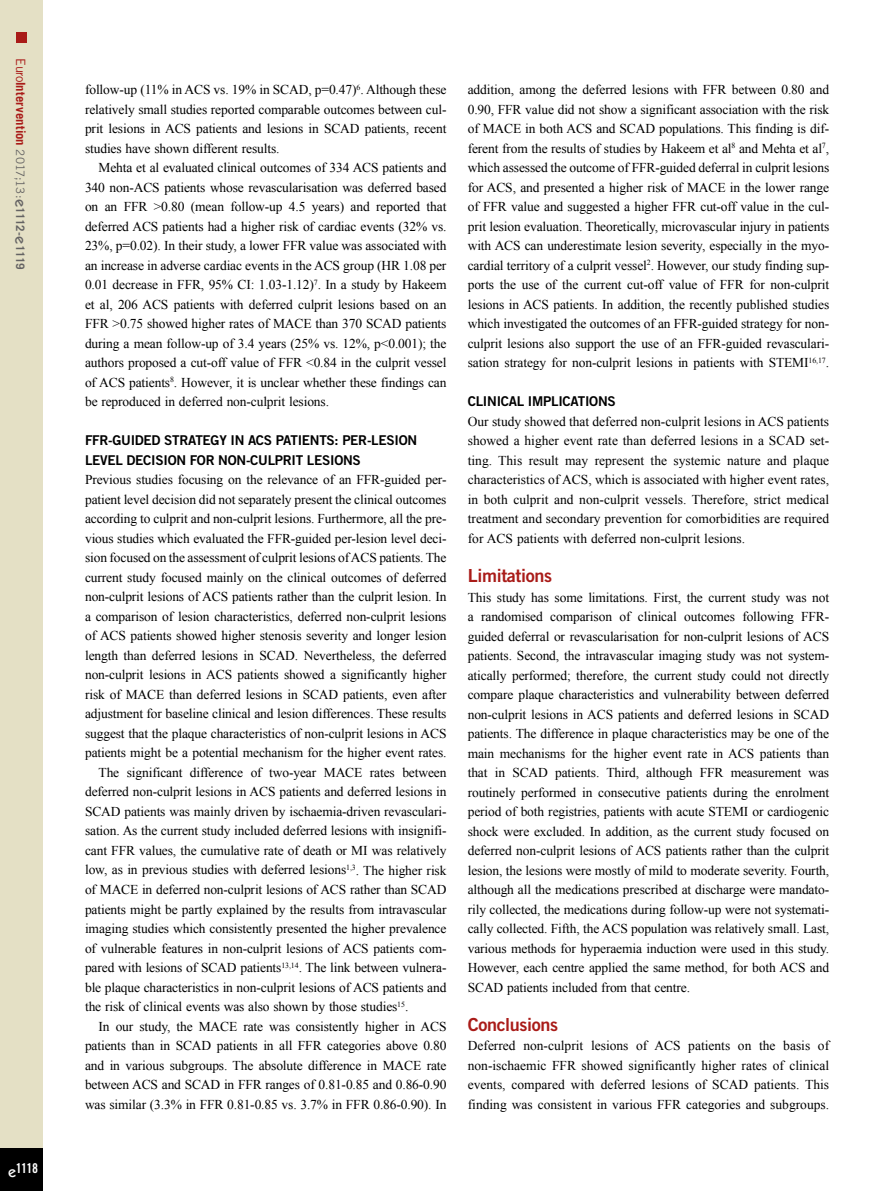
<style>
.page{position:relative;width:893px;height:1191px;background:#fff}
.page>*{position:absolute;margin:0;border:0;box-sizing:border-box;transform-origin:0 0}
.t1{font:18px "Trade Gothic LT Std Bd 2";letter-spacing:-.02em;color:#a91b18}
.t2{font:15px "Trade Gothic LT Std Bd Cn 20";color:#fff}
.t3{font:13.5px/19.5px "Times New Roman";letter-spacing:-.01em;color:#000;text-align:justify}
.t4{font:13.5px/19.5px "Trade Gothic LT Std Bd 2";letter-spacing:-.02em;color:#000}
.t5{font:13.5px "Trade Gothic LT Std Bd Cn 20";color:#fff}
.t6{font:700 12.75px "Trade Gothic LT Std";letter-spacing:.005em;color:#a91b18}
.t7{font:700 11.7px "Trade Gothic LT Std";color:#646363}
.s1{font-weight:400}
.s2{font-weight:400;font-size:11.7px;color:#646363}
.s3{font-family:"ITC Kabel Std";font-weight:500;font-size:15px;color:#646363}
.s4{font-size:11.7px;color:#646363}
.s5{font-family:"ITC Kabel Std";font-weight:500;font-size:15px}
</style>
<div class="page">
<div style="left:0;top:0;width:43px;height:1191px;background:#e4e0c5"></div>
<div style="left:0;top:1148px;width:43px;height:43px;background:#000"></div>
<div style="left:16px;top:32px;width:10px;height:10px;background:#a91b18"></div>
<p class="t6" style="left:29px;top:58px;width:212px;rotate:90deg"><span class="s1">Euro</span>Intervention <span class="s2">2017;13:</span><span class="s3">e</span><span class="s4">1112-</span><span class="s3">e</span><span class="s4">1119</span></p>
<p class="t7" style="left:28px;top:187px;width:22px;rotate:90deg"><span class="s1">2</span>1-</p>
<p class="t7" style="left:28px;top:225px;width:8px;rotate:90deg">9</p>
<p class="t2" style="left:16px;top:1158px;width:24px">1118</p>
<p class="t5" style="left:8px;top:1160px;width:32px"><span class="s5">e</span>1118</p>
<p class="t3" style="left:85px;top:80px;width:363px">follow-up (11% in ACS vs. 19% in SCAD, p=0.47)<sup>6</sup>. Although these relatively small studies reported comparable outcomes between cul&shy;prit lesions in ACS patients and lesions in SCAD patients, recent studies have shown different results.</p>
<p class="t3" style="left:85px;top:158px;width:363px;text-indent:14px">Mehta et al evaluated clinical outcomes of 334 ACS patients and 340 non-ACS patients whose revascularisation was deferred based on an FFR &gt;0.80 (mean follow-up 4.5 years) and reported that deferred ACS patients had a higher risk of cardiac events (32% vs.<br>23%, p=0.02). In their study, a lower FFR value was associated with an increase in adverse cardiac events in the ACS group (HR 1.08 per 0.01 decrease in FFR, 95% CI: 1.03-1.12)<sup>7</sup>. In a study by Hakeem et al, 206 ACS patients with deferred culprit lesions based on an FFR &gt;0.75 showed higher rates of MACE than 370 SCAD patients during a mean follow-up of 3.4 years (25% vs. 12%, p&lt;0.001); the authors proposed a cut-off value of FFR &lt;0.84 in the culprit vessel of ACS patients<sup>8</sup>. However, it is unclear whether these findings can be reproduced in deferred non-culprit lesions.</p>
<p class="t4" style="left:85px;top:430px;width:334px">FFR-GUIDED STRATEGY IN ACS PATIENTS: PER-LESION<br>LEVEL DECISION FOR NON-CULPRIT LESIONS</p>
<p class="t3" style="left:85px;top:470px;width:363px">Previous studies focusing on the relevance of an FFR-guided per-</p>
<p class="t3" style="left:85px;top:489px;width:363px">patient level decision did not separately present the clinical outcomes</p>
<p class="t3" style="left:85px;top:509px;width:363px">according to culprit and non-culprit lesions. Furthermore, all the pre-</p>
<p class="t3" style="left:85px;top:528px;width:363px">vious studies which evaluated the FFR-guided per-lesion level deci-</p>
<p class="t3" style="left:85px;top:548px;width:363px">sion focused on the assessment of culprit lesions of ACS patients. The</p>
<p class="t3" style="left:85px;top:567px;width:363px">current study focused mainly on the clinical outcomes of deferred</p>
<p class="t3" style="left:85px;top:587px;width:363px">non-culprit lesions of ACS patients rather than the culprit lesion. In</p>
<p class="t3" style="left:85px;top:606px;width:363px">a comparison of lesion characteristics, deferred non-culprit lesions</p>
<p class="t3" style="left:85px;top:626px;width:363px">of ACS patients showed higher stenosis severity and longer lesion</p>
<p class="t3" style="left:85px;top:645px;width:363px">length than deferred lesions in SCAD. Nevertheless, the deferred</p>
<p class="t3" style="left:85px;top:665px;width:363px">non-culprit lesions in ACS patients showed a significantly higher</p>
<p class="t3" style="left:85px;top:684px;width:363px">risk of MACE than deferred lesions in SCAD patients, even after</p>
<p class="t3" style="left:85px;top:704px;width:363px">adjustment for baseline clinical and lesion differences. These results</p>
<p class="t3" style="left:85px;top:723px;width:363px">suggest that the plaque characteristics of non-culprit lesions in ACS</p>
<p class="t3" style="left:85px;top:743px;width:363px">patients might be a potential mechanism for the higher event rates.</p>
<p class="t3" style="left:99px;top:762px;width:349px">The significant difference of two-year MACE rates between</p>
<p class="t3" style="left:85px;top:782px;width:363px">deferred non-culprit lesions in ACS patients and deferred lesions in</p>
<p class="t3" style="left:85px;top:801px;width:363px">SCAD patients was mainly driven by ischaemia-driven revasculari-</p>
<p class="t3" style="left:85px;top:821px;width:363px">sation. As the current study included deferred lesions with insignifi-</p>
<p class="t3" style="left:85px;top:840px;width:363px">cant FFR values, the cumulative rate of death or MI was relatively</p>
<p class="t3" style="left:85px;top:860px;width:363px">low, as in previous studies with deferred lesions<sup>1,3</sup>. The higher risk</p>
<p class="t3" style="left:85px;top:879px;width:363px">of MACE in deferred non-culprit lesions of ACS rather than SCAD</p>
<p class="t3" style="left:85px;top:899px;width:363px">patients might be partly explained by the results from intravascular</p>
<p class="t3" style="left:85px;top:918px;width:363px">imaging studies which consistently presented the higher prevalence</p>
<p class="t3" style="left:85px;top:938px;width:363px">of vulnerable features in non-culprit lesions of ACS patients com-</p>
<p class="t3" style="left:85px;top:957px;width:363px">pared with lesions of SCAD patients<sup>13,14</sup>. The link between vulnera-</p>
<p class="t3" style="left:85px;top:977px;width:363px">ble plaque characteristics in non-culprit lesions of ACS patients and</p>
<p class="t3" style="left:85px;top:996px;width:325px">the risk of clinical events was also shown by those studies<sup>15</sup>.</p>
<p class="t3" style="left:99px;top:1016px;width:349px">In our study, the MACE rate was consistently higher in ACS</p>
<p class="t3" style="left:85px;top:1035px;width:363px">patients than in SCAD patients in all FFR categories above 0.80</p>
<p class="t3" style="left:85px;top:1055px;width:363px">and in various subgroups. The absolute difference in MACE rate</p>
<p class="t3" style="left:85px;top:1074px;width:363px">between ACS and SCAD in FFR ranges of 0.81-0.85 and 0.86-0.90</p>
<p class="t3" style="left:85px;top:1094px;width:363px">was similar (3.3% in FFR 0.81-0.85 vs. 3.7% in FFR 0.86-0.90). In</p>
<p class="t3" style="left:468px;top:80px;width:363px">addition, among the deferred lesions with FFR between 0.80 and 0.90, FFR value did not show a significant association with the risk of MACE in both ACS and SCAD populations. This finding is dif&shy;ferent from the results of studies by Hakeem et al<sup>8</sup> and Mehta et al<sup>7</sup>, which assessed the outcome of FFR-guided deferral in culprit lesions for ACS, and presented a higher risk of MACE in the lower range of FFR value and suggested a higher FFR cut-off value in the cul&shy;prit lesion evaluation. Theoretically, microvascular injury in patients with ACS can underestimate lesion severity, especially in the myo&shy;cardial territory of a culprit vessel<sup>2</sup>. However, our study finding sup&shy;ports the use of the current cut-off value of FFR for non-culprit lesions in ACS patients. In addition, the recently published studies which investigated the outcomes of an FFR-guided strategy for non&shy;culprit lesions also support the use of an FFR-guided revasculari&shy;sation strategy for non-culprit lesions in patients with STEMI<sup>16,17</sup>.</p>
<p class="t4" style="left:468px;top:391px;width:149px">CLINICAL IMPLICATIONS</p>
<p class="t3" style="left:468px;top:411px;width:363px">Our study showed that deferred non-culprit lesions in ACS patients showed a higher event rate than deferred lesions in a SCAD set&shy;ting. This result may represent the systemic nature and plaque characteristics of ACS, which is associated with higher event rates, in both culprit and non-culprit vessels. Therefore, strict medical treatment and secondary prevention for comorbidities are required for ACS patients with deferred non-culprit lesions.</p>
<h1 class="t1" style="left:468px;top:564px;width:86px">Limitations</h1>
<p class="t3" style="left:468px;top:587px;width:363px">This study has some limitations. First, the current study was not a randomised comparison of clinical outcomes following FFR&shy;guided deferral or revascularisation for non-culprit lesions of ACS patients. Second, the intravascular imaging study was not system&shy;atically performed; therefore, the current study could not directly compare plaque characteristics and vulnerability between deferred non-culprit lesions in ACS patients and deferred lesions in SCAD patients. The difference in plaque characteristics may be one of the main mechanisms for the higher event rate in ACS patients than that in SCAD patients. Third, although FFR measurement was routinely performed in consecutive patients during the enrolment period of both registries, patients with acute STEMI or cardiogenic shock were excluded. In addition, as the current study focused on deferred non-culprit lesions of ACS patients rather than the culprit lesion, the lesions were mostly of mild to moderate severity. Fourth, although all the medications prescribed at discharge were mandato&shy;rily collected, the medications during follow-up were not systemati&shy;cally collected. Fifth, the ACS population was relatively small. Last, various methods for hyperaemia induction were used in this study.<br>However, each centre applied the same method, for both ACS and SCAD patients included from that centre.</p>
<h1 class="t1" style="left:468px;top:1013px;width:92px">Conclusions</h1>
<p class="t3" style="left:468px;top:1035px;width:363px">Deferred non-culprit lesions of ACS patients on the basis of non-ischaemic FFR showed significantly higher rates of clinical events, compared with deferred lesions of SCAD patients. This finding was consistent in various FFR categories and subgroups.</p>
</div>
